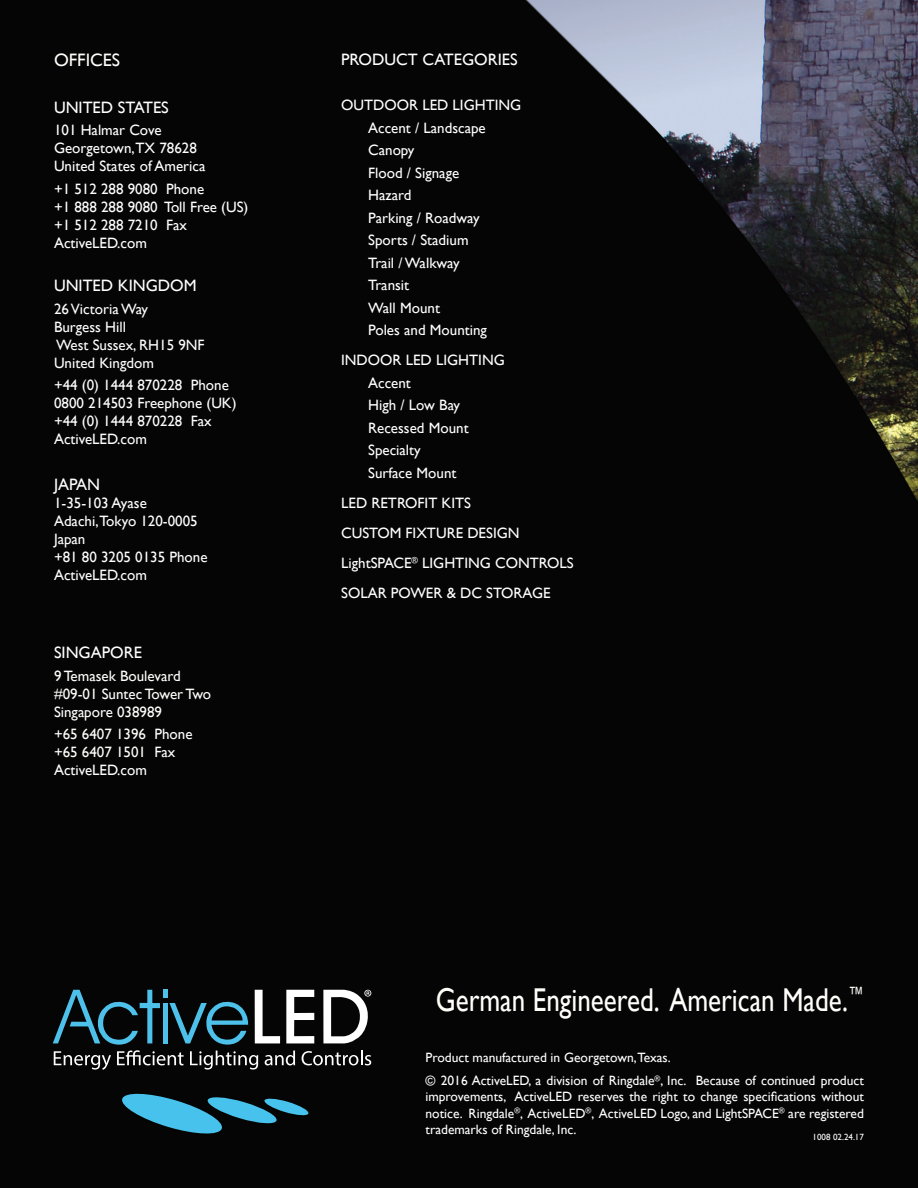
<style>
.page{position:relative;width:918px;height:1188px;background:#fff}
.page>*{position:absolute;margin:0;border:0;box-sizing:border-box;transform-origin:0 0}
.t1{font:33px "Gill Sans";color:#fffefa;scale:.82 1}
.t2{font:18px "Gill Sans";color:#fffefa}
.t3{font:16.5px "Gill Sans";color:#fff}
.t4{font:15px/22.5px "Gill Sans";color:#fff}
.t5{font:15px/18px "Gill Sans";color:#fffefc}
.t6{font:15px/18px "Gill Sans";color:#fefcfd}
.t7{font:13.5px/16.2px "Gill Sans";color:#fff}
.t8{font:9px "Gill Sans";color:#fff}
.s1{color:#fff}
</style>
<div class="page">
<img style="left:0;top:0;width:918px;height:1188px">
<svg style="left:53px;top:990px;width:318px;height:80px;background:#324145"></svg>
<svg style="left:120px;top:1092px;width:189px;height:46px;background:#1f5263"></svg>
<p class="t2" style="left:54px;top:50px;width:68px">OFFICES</p>
<p class="t3" style="left:54px;top:98px;width:116px">UNITED STATES</p>
<p class="t4" style="left:54px;top:122px;width:153px;line-height:18px">101 Halmar Cove<br>Georgetown,TX 78628<br>United States of America</p>
<p class="t4" style="left:54px;top:180px;width:196px;line-height:18px">+1 512 288 9080 Phone<br>+1 888 288 9080 Toll Free (US) +1 512 288 7210 Fax<br>ActiveLED.com</p>
<p class="t3" style="left:54px;top:276px;width:144px">UNITED KINGDOM</p>
<p class="t6" style="left:54px;top:300px;width:152px">26 Victoria Way<br>Burgess Hill<br>West Sussex, RH15 9NF<br>United Kingdom</p>
<p class="t4" style="left:54px;top:376px;width:184px;line-height:18px">+44 (0) 1444 870228 Phone<br>0800 214503 Freephone (UK) +44 (0) 1444 870228 Fax<br>ActiveLED.com</p>
<p class="t3" style="left:54px;top:475px;width:48px">JAPAN</p>
<p class="t4" style="left:54px;top:494px;width:155px;line-height:18px">1-35-103 Ayase<br>Adachi,Tokyo 120-0005<br>Japan<br>+81 80 3205 0135 Phone<br>ActiveLED.com</p>
<p class="t3" style="left:54px;top:643px;width:89px">SINGAPORE</p>
<p class="t5" style="left:54px;top:667px;width:159px">9 Temasek Boulevard #09-01 Suntec Tower Two<br>Singapore 038989</p>
<p class="t5" style="left:54px;top:725px;width:140px">+65 6407 1396 <span class="s1">Phone </span>+65 6407 1501 <span class="s1">Fax<br>ActiveLED.com</span></p>
<p class="t3" style="left:341px;top:50px;width:178px">PRODUCT CATEGORIES</p>
<p class="t4" style="left:368px;top:94px;width:155px;text-indent:-27px">OUTDOOR LED LIGHTING<br>Accent / Landscape<br>Canopy<br>Flood / Signage<br>Hazard<br>Parking / Roadway<br>Sports / Stadium<br>Trail / Walkway<br>Transit<br>Wall Mount<br>Poles and Mounting</p>
<p class="t4" style="left:368px;top:349px;width:138px;text-indent:-27px">INDOOR LED LIGHTING<br>Accent<br>High / Low Bay<br>Recessed Mount<br>Specialty<br>Surface Mount</p>
<p class="t4" style="left:341px;top:488px;width:234px;line-height:30px">LED RETROFIT KITS<br>CUSTOM FIXTURE DESIGN<br>LightSPACE<sup>®</sup> LIGHTING CONTROLS<br>SOLAR POWER &amp; DC STORAGE</p>
<h1 class="t1" style="left:436px;top:981px;width:524px">German Engineered. American Made.<sup>™</sup></h1>
<p class="t7" style="left:426px;top:1045px;width:440px;line-height:23.7px">Product manufactured in Georgetown,Texas.<br>© 2016 ActiveLED, a division of Ringdale<sup>®</sup>, Inc. Because of continued product</p>
<p class="t7" style="left:426px;top:1089px;width:440px;text-align:justify">improvements, ActiveLED reserves the right to change specifications without notice. Ringdale<sup>®</sup>, ActiveLED<sup>®</sup>, ActiveLED Logo, and LightSPACE<sup>®</sup> are registered trademarks of Ringdale, Inc.</p>
<p class="t8" style="left:813px;top:1132px;width:53px">1008 02.24.17</p>
</div>
